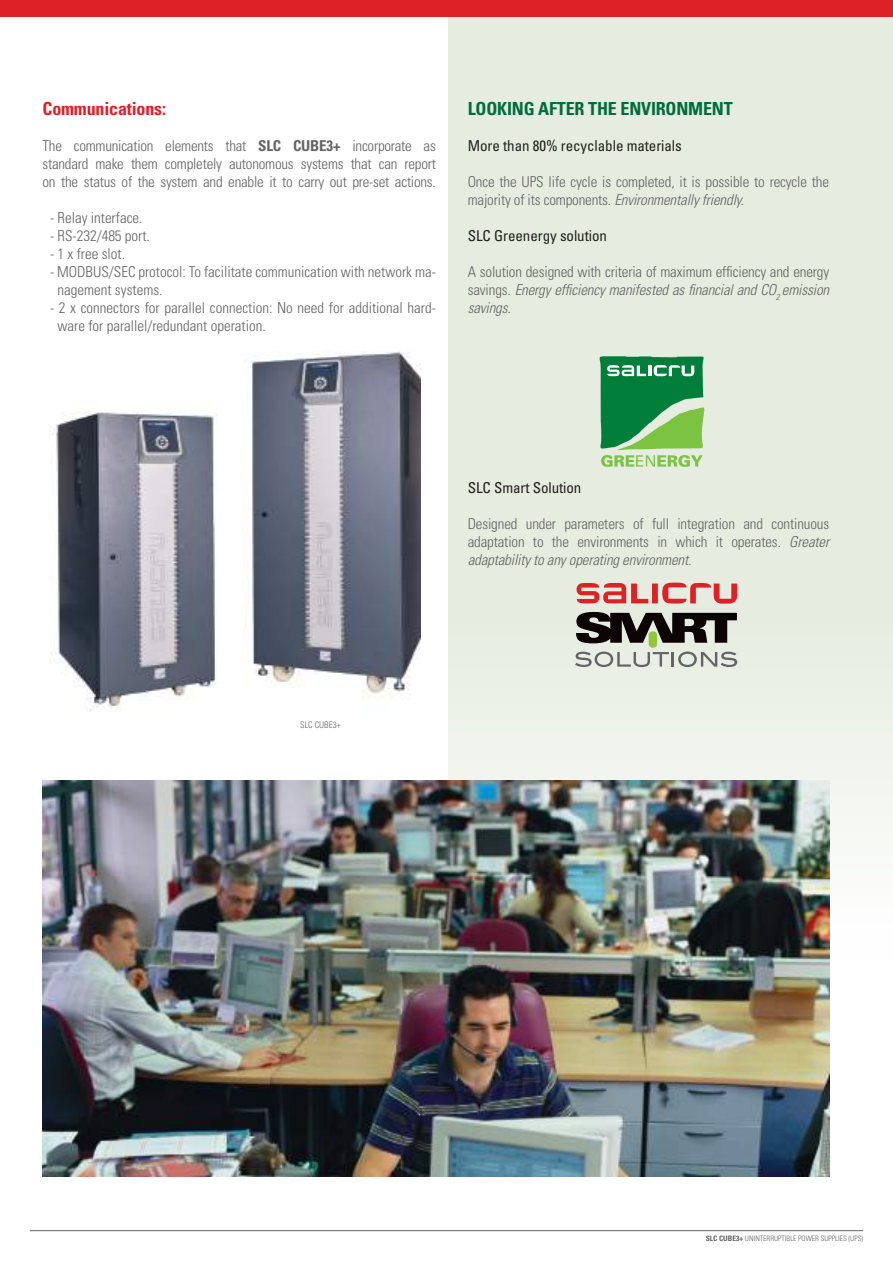
<style>
.page{position:relative;width:893px;height:1263px;background:#fff}
.page>*{position:absolute;margin:0;border:0;box-sizing:border-box;transform-origin:0 0}
.t1{font:700 condensed 18px "Univers LT Std";letter-spacing:-.01em;color:#026d3c}
.t2{font:700 condensed 18px "Univers LT Std";letter-spacing:-.01em;color:#dd2127}
.t3{font:300 condensed 15px/18px "Univers LT Std";letter-spacing:-.01em;color:#656365;text-align:justify}
.t4{font:condensed 15px "Univers LT Std";letter-spacing:-.005em;color:#241f1f}
.t5{font:300 condensed 9px "Univers LT Std";color:#656365}
.t6{font:300 condensed 7.5px "Univers LT Std";color:#656365}
.s1{font-weight:700}
.s2{font-style:italic}
</style>
<div class="page">
<div style="left:448px;top:0;width:445px;height:961px;background:#e6ede0"></div>
<img style="left:42px;top:351px;width:378px;height:475px">
<div style="left:0;top:0;width:893px;height:17px;background:#dd2127"></div>
<svg style="left:575px;top:651px;width:162px;height:16px"></svg>
<svg style="left:576px;top:612px;width:161px;height:31px"></svg>
<div style="left:649px;top:631px;width:8px;height:17px;background:#90c73d;border-radius:4px"></div>
<svg style="left:577px;top:583px;width:160px;height:21px"></svg>
<svg style="left:600px;top:356px;width:104px;height:111px"></svg>
<img style="left:43px;top:781px;width:786px;height:396px">
<hr style="left:30px;top:1230px;width:833px;height:1px;background:#656365">
<p class="t2" style="left:43px;top:97px;width:125px">Communications:</p>
<p class="t3" style="left:43px;top:136px;width:395px">The communication elements that <span class="s1">SLC CUBE3+</span> incorporate as standard make them completely autonomous systems that can report on the status of the system and enable it to carry out pre-set actions.</p>
<p class="t3" style="left:50px;top:208px;width:94px">- Relay interface.</p>
<p class="t3" style="left:50px;top:226px;width:101px">- RS-232/485 port.</p>
<p class="t3" style="left:50px;top:244px;width:76px">- 1 x free slot.</p>
<p class="t3" style="left:58px;top:262px;width:380px;text-indent:-8px">- MODBUS/SEC protocol: To facilitate communication with network ma&shy;nagement systems.</p>
<p class="t3" style="left:58px;top:298px;width:380px;text-indent:-8px">- 2 x connectors for parallel connection: No need for additional hard&shy;ware for parallel/redundant operation.</p>
<p class="t1" style="left:468px;top:97px;width:266px">LOOKING AFTER THE ENVIRONMENT</p>
<p class="t4" style="left:468px;top:136px;width:216px">More than 80% recyclable materials</p>
<p class="t3" style="left:468px;top:172px;width:363px">Once the UPS life cycle is completed, it is possible to recycle the majority of its components. <span class="s2">Environmentally friendly.</span></p>
<p class="t4" style="left:468px;top:226px;width:141px">SLC Greenergy solution</p>
<p class="t3" style="left:468px;top:262px;width:363px">A solution designed with criteria of maximum efficiency and energy savings. <span class="s2">Energy efficiency manifested as financial and CO</span><sub>2</sub> <span class="s2">emission savings.</span></p>
<p class="t4" style="left:468px;top:478px;width:115px">SLC Smart Solution</p>
<p class="t3" style="left:468px;top:514px;width:363px">Designed under parameters of full integration and continuous adaptation to the environments in which it operates. <span class="s2">Greater adaptability to any operating environment.</span></p>
<p class="t5" style="left:300px;top:719px;width:42px">SLC CUBE3+</p>
<p class="t6" style="left:706px;top:1234px;width:159px"><span class="s1">SLC CUBE3+</span> UNINTERRUPTIBLE POWER SUPPLIES (UPS)</p>
</div>
